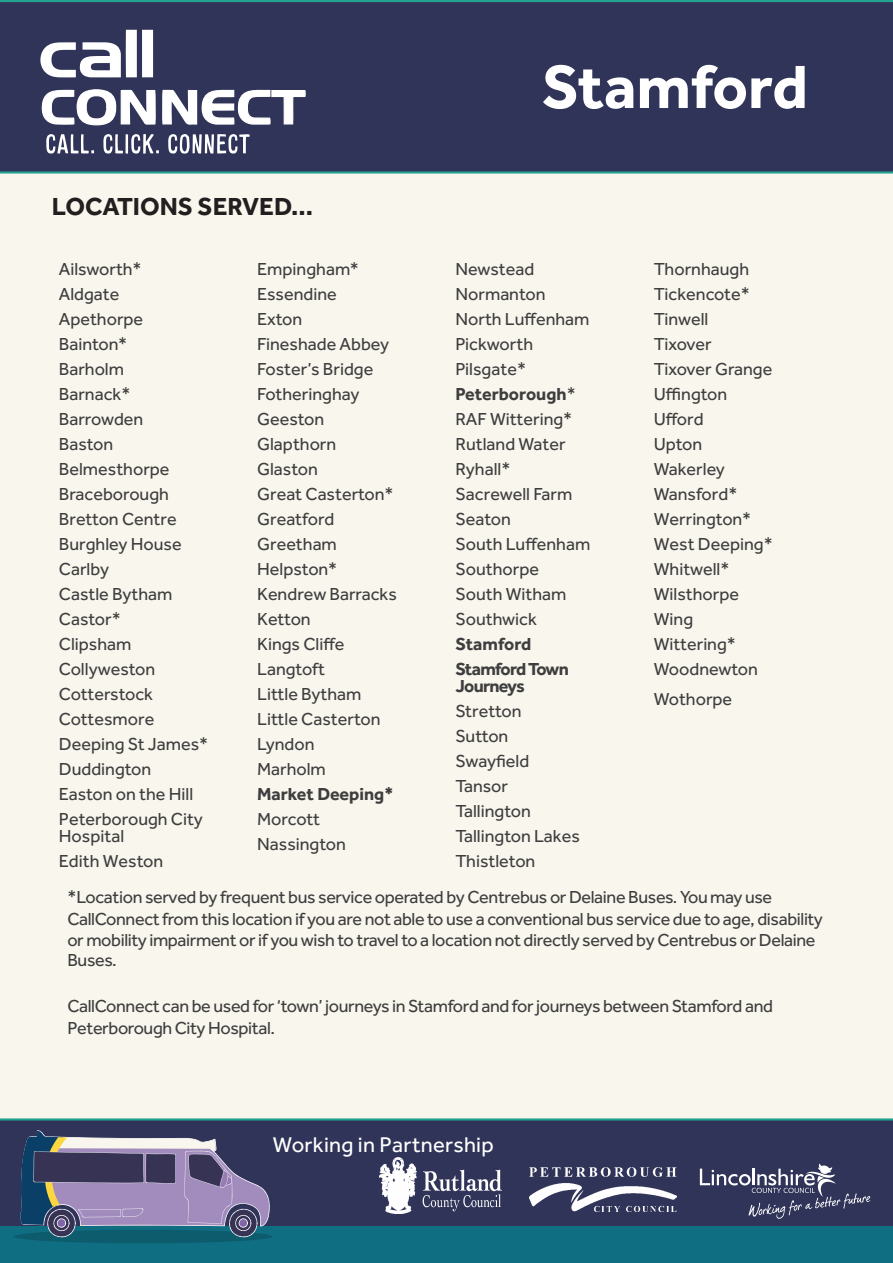
<style>
.page{position:relative;width:893px;height:1263px;background:#fff}
.page>*{position:absolute;margin:0;border:0;box-sizing:border-box;transform-origin:0 0}
.t1{font:700 63px "Effra";color:#fff}
.t2{font:700 25.5px "Effra";color:#231f20}
.t3{font:22.05px "Effra";letter-spacing:.01em;color:#fff}
.t4{font:18px/16.5px "Effra";color:#3e3e3f}
.t5{font:18px/21.6px "Effra";letter-spacing:-.02em;color:#3e3e3f}
.t6{font:700 18px "Effra";letter-spacing:-.01em;color:#3e3e3f}
.t7{font:700 18px/16.5px "Effra";letter-spacing:-.04em;color:#3e3e3f}
.s1{font-weight:400}
</style>
<div class="page">
<div style="left:0;top:174px;width:893px;height:944px;background:#f9f7ed"></div>
<div style="left:0;top:0;width:893px;height:174px;background:#303458"></div>
<svg style="left:40px;top:30px;width:113px;height:47px"></svg>
<svg style="left:41px;top:88px;width:115px;height:39px"></svg>
<svg style="left:162px;top:89px;width:144px;height:37px"></svg>
<svg style="left:46px;top:134px;width:204px;height:20px"></svg>
<div style="left:0;top:1118px;width:893px;height:108px;background:#303458"></div>
<svg style="left:700px;top:1163px;width:170px;height:56px;background:#4b4e6e"></svg>
<img style="left:530px;top:1167px;width:147px;height:45px">
<img style="left:379px;top:1158px;width:122px;height:55px">
<div style="left:0;top:1226px;width:893px;height:37px;background:#106e83"></div>
<div style="left:14px;top:1230px;width:259px;height:13px;background:#0d5c6e;border-radius:50%"></div>
<svg style="left:19px;top:1130px;width:251px;height:107px;background:#676a8b"></svg>
<h2 class="t2" style="left:52px;top:191px;width:263px">LOCATIONS SERVED...</h2>
<p class="t4" style="left:59px;top:260px;width:84px">Ailsworth*</p>
<p class="t4" style="left:59px;top:285px;width:62px">Aldgate</p>
<p class="t4" style="left:59px;top:310px;width:86px">Apethorpe</p>
<p class="t4" style="left:59px;top:335px;width:70px">Bainton*</p>
<p class="t4" style="left:59px;top:360px;width:67px">Barholm</p>
<p class="t4" style="left:59px;top:385px;width:73px">Barnack*</p>
<p class="t4" style="left:59px;top:410px;width:86px">Barrowden</p>
<p class="t4" style="left:59px;top:435px;width:56px">Baston</p>
<p class="t4" style="left:59px;top:460px;width:112px">Belmesthorpe</p>
<p class="t4" style="left:59px;top:485px;width:112px">Braceborough</p>
<p class="t4" style="left:59px;top:510px;width:119px">Bretton Centre</p>
<p class="t4" style="left:59px;top:535px;width:124px">Burghley House</p>
<p class="t4" style="left:59px;top:560px;width:52px">Carlby</p>
<p class="t4" style="left:59px;top:586px;width:115px">Castle Bytham</p>
<p class="t4" style="left:59px;top:611px;width:63px">Castor*</p>
<p class="t4" style="left:59px;top:636px;width:74px">Clipsham</p>
<p class="t4" style="left:59px;top:661px;width:98px">Collyweston</p>
<p class="t4" style="left:59px;top:686px;width:96px">Cotterstock</p>
<p class="t4" style="left:59px;top:711px;width:97px">Cottesmore</p>
<p class="t4" style="left:59px;top:736px;width:151px">Deeping St James*</p>
<p class="t4" style="left:59px;top:761px;width:94px">Duddington</p>
<p class="t4" style="left:59px;top:786px;width:136px">Easton on the Hill</p>
<p class="t4" style="left:59px;top:811px;width:145px">Peterborough City<br>Hospital</p>
<p class="t4" style="left:59px;top:852px;width:106px">Edith Weston</p>
<p class="t4" style="left:257px;top:260px;width:103px">Empingham*</p>
<p class="t4" style="left:257px;top:285px;width:81px">Essendine</p>
<p class="t4" style="left:257px;top:310px;width:47px">Exton</p>
<p class="t4" style="left:257px;top:335px;width:134px">Fineshade Abbey</p>
<p class="t4" style="left:257px;top:360px;width:118px">Foster’s Bridge</p>
<p class="t4" style="left:257px;top:385px;width:104px">Fotheringhay</p>
<p class="t4" style="left:257px;top:410px;width:69px">Geeston</p>
<p class="t4" style="left:257px;top:435px;width:81px">Glapthorn</p>
<p class="t4" style="left:257px;top:460px;width:62px">Glaston</p>
<p class="t4" style="left:257px;top:485px;width:138px">Great Casterton*</p>
<p class="t4" style="left:257px;top:510px;width:79px">Greatford</p>
<p class="t4" style="left:257px;top:535px;width:81px">Greetham</p>
<p class="t4" style="left:257px;top:560px;width:81px">Helpston*</p>
<p class="t4" style="left:257px;top:586px;width:141px">Kendrew Barracks</p>
<p class="t4" style="left:257px;top:611px;width:55px">Ketton</p>
<p class="t4" style="left:257px;top:636px;width:89px">Kings Cliffe</p>
<p class="t4" style="left:257px;top:661px;width:70px">Langtoft</p>
<p class="t4" style="left:257px;top:686px;width:106px">Little Bytham</p>
<p class="t4" style="left:257px;top:711px;width:125px">Little Casterton</p>
<p class="t4" style="left:257px;top:736px;width:59px">Lyndon</p>
<p class="t4" style="left:257px;top:761px;width:70px">Marholm</p>
<p class="t6" style="left:257px;top:783px;width:138px">Market Deeping*</p>
<p class="t4" style="left:257px;top:811px;width:64px">Morcott</p>
<p class="t4" style="left:257px;top:836px;width:90px">Nassington</p>
<p class="t1" style="left:542px;top:49px;width:268px">Stamford</p>
<p class="t4" style="left:455px;top:260px;width:80px">Newstead</p>
<p class="t4" style="left:455px;top:285px;width:92px">Normanton</p>
<p class="t4" style="left:455px;top:310px;width:136px">North Luffenham</p>
<p class="t4" style="left:455px;top:335px;width:79px">Pickworth</p>
<p class="t4" style="left:455px;top:360px;width:72px">Pilsgate*</p>
<p class="t6" style="left:455px;top:383px;width:122px">Peterborough<span class="s1">*</span></p>
<p class="t4" style="left:455px;top:410px;width:118px">RAF Wittering*</p>
<p class="t4" style="left:455px;top:435px;width:112px">Rutland Water</p>
<p class="t4" style="left:455px;top:460px;width:56px">Ryhall*</p>
<p class="t4" style="left:455px;top:485px;width:118px">Sacrewell Farm</p>
<p class="t4" style="left:455px;top:510px;width:57px">Seaton</p>
<p class="t4" style="left:455px;top:535px;width:136px">South Luffenham</p>
<p class="t4" style="left:455px;top:560px;width:85px">Southorpe</p>
<p class="t4" style="left:455px;top:586px;width:113px">South Witham</p>
<p class="t4" style="left:455px;top:611px;width:83px">Southwick</p>
<p class="t6" style="left:455px;top:633px;width:78px">Stamford</p>
<p class="t7" style="left:455px;top:660px;width:115px">Stamford Town<br>Journeys</p>
<p class="t4" style="left:455px;top:702px;width:68px">Stretton</p>
<p class="t4" style="left:455px;top:727px;width:54px">Sutton</p>
<p class="t4" style="left:455px;top:752px;width:75px">Swayfield</p>
<p class="t4" style="left:455px;top:777px;width:54px">Tansor</p>
<p class="t4" style="left:455px;top:802px;width:77px">Tallington</p>
<p class="t4" style="left:455px;top:827px;width:126px">Tallington Lakes</p>
<p class="t4" style="left:455px;top:852px;width:81px">Thistleton</p>
<p class="t4" style="left:654px;top:260px;width:97px">Thornhaugh</p>
<p class="t4" style="left:654px;top:285px;width:98px">Tickencote*</p>
<p class="t4" style="left:654px;top:310px;width:56px">Tinwell</p>
<p class="t4" style="left:654px;top:335px;width:60px">Tixover</p>
<p class="t4" style="left:654px;top:360px;width:120px">Tixover Grange</p>
<p class="t4" style="left:654px;top:385px;width:75px">Uffington</p>
<p class="t4" style="left:654px;top:410px;width:51px">Ufford</p>
<p class="t4" style="left:654px;top:435px;width:50px">Upton</p>
<p class="t4" style="left:654px;top:460px;width:73px">Wakerley</p>
<p class="t4" style="left:654px;top:485px;width:85px">Wansford*</p>
<p class="t4" style="left:654px;top:510px;width:99px">Werrington*</p>
<p class="t4" style="left:654px;top:535px;width:120px">West Deeping*</p>
<p class="t4" style="left:654px;top:560px;width:77px">Whitwell*</p>
<p class="t4" style="left:654px;top:586px;width:87px">Wilsthorpe</p>
<p class="t4" style="left:654px;top:611px;width:41px">Wing</p>
<p class="t4" style="left:654px;top:636px;width:84px">Wittering*</p>
<p class="t4" style="left:654px;top:661px;width:106px">Woodnewton</p>
<p class="t4" style="left:654px;top:691px;width:80px">Wothorpe</p>
<p class="t5" style="left:67px;top:886px;width:757px">*Location served by frequent bus service operated by Centrebus or Delaine Buses. You may use<br>CallConnect from this location if you are not able to use a conventional bus service due to age, disability or mobility impairment or if you wish to travel to a location not directly served by Centrebus or Delaine</p>
<p class="t4" style="left:67px;top:951px;width:51px">Buses.</p>
<p class="t5" style="left:67px;top:995px;width:707px">CallConnect can be used for ‘town’ journeys in Stamford and for journeys between Stamford and<br>Peterborough City Hospital.</p>
<p class="t3" style="left:273px;top:1132px;width:222px">Working in Partnership</p>
</div>
